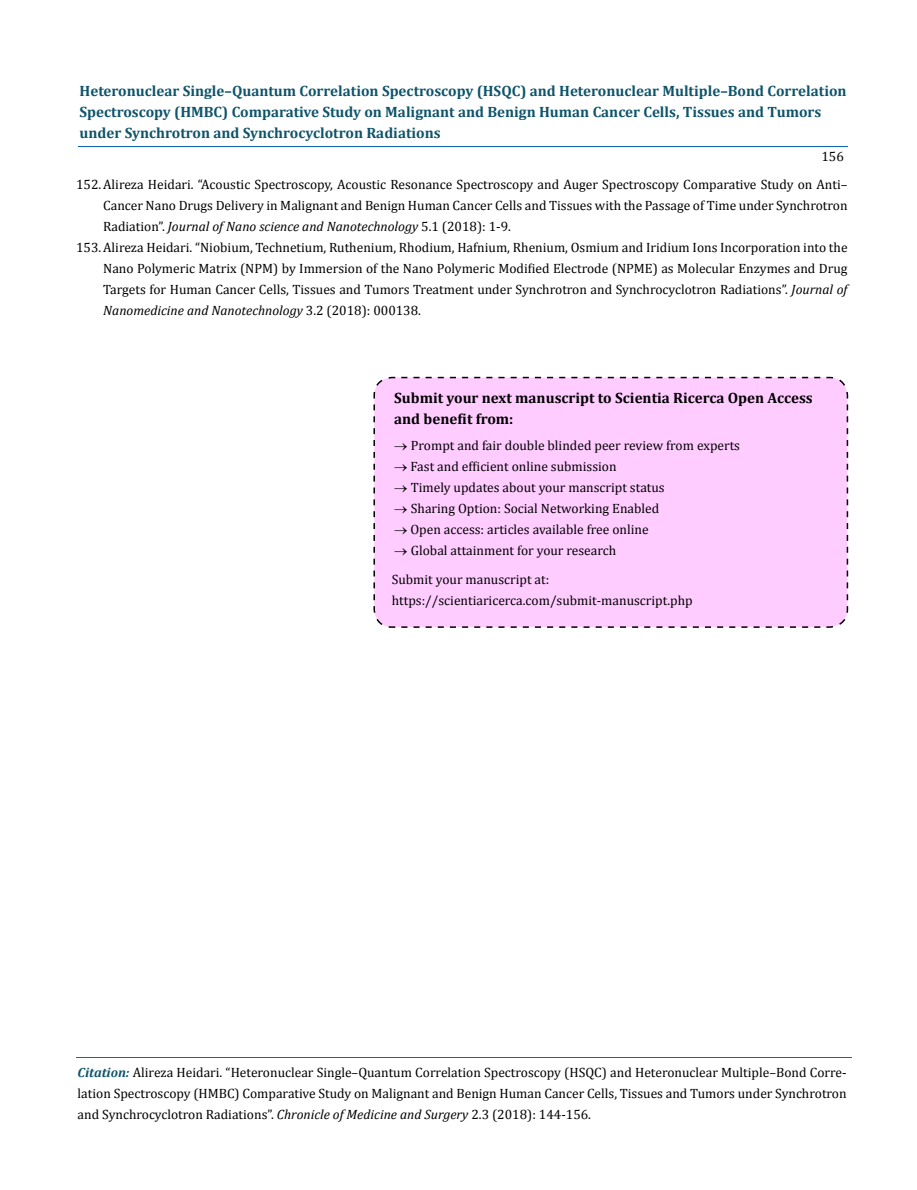
<style>
.page{position:relative;width:917px;height:1190px;background:#fff}
.page>*{position:absolute;margin:0;border:0;box-sizing:border-box;transform-origin:0 0}
.t1{font:700 15px/21px "Cambria";color:#0e546a}
.t2{font:700 15px/21px "Cambria";color:#000}
.t3{font:13.5px/21px "Cambria";color:#000;text-align:justify}
.t4{font:italic 13.5px "Cambria";color:#000}
.s1{font-style:normal}
.s2{font-style:italic}
.s3{font-weight:700;font-style:italic;font-size:13.35px;color:#0e546a}
</style>
<div class="page">
<hr style="left:76px;top:1057px;width:775px;height:1px;background:#0d66b1">
<hr style="left:78px;top:146px;width:769px;height:1px;background:#0d66b1">
<div style="left:373px;top:376px;width:475px;height:252px;background:#fcf"></div>
<p class="t1" style="left:79px;top:80px;width:768px">Heteronuclear Single–Quantum Correlation Spectroscopy (HSQC) and Heteronuclear Multiple–Bond Correlation<br>Spectroscopy (HMBC) Comparative Study on Malignant and Benign Human Cancer Cells, Tissues and Tumors under Synchrotron and Synchrocyclotron Radiations</p>
<p class="t3" style="left:821px;top:145px;width:24px">156</p>
<p class="t3" style="left:76px;top:174px;width:773px">152.Alireza Heidari. “Acoustic Spectroscopy, Acoustic Resonance Spectroscopy and Auger Spectroscopy Comparative Study on Anti–</p>
<p class="t3" style="left:103px;top:195px;width:745px">Cancer Nano Drugs Delivery in Malignant and Benign Human Cancer Cells and Tissues with the Passage of Time under Synchrotron</p>
<p class="t4" style="left:103px;top:218px;width:409px"><span class="s1">Radiation”.</span> Journal of Nano science and Nanotechnology <span class="s1">5.1 (2018): 1-9.</span></p>
<p class="t3" style="left:76px;top:237px;width:773px">153.Alireza Heidari. “Niobium, Technetium, Ruthenium, Rhodium, Hafnium, Rhenium, Osmium and Iridium Ions Incorporation into the</p>
<p class="t3" style="left:103px;top:258px;width:746px">Nano Polymeric Matrix (NPM) by Immersion of the Nano Polymeric Modified Electrode (NPME) as Molecular Enzymes and Drug</p>
<p class="t3" style="left:103px;top:279px;width:746px">Targets for Human Cancer Cells, Tissues and Tumors Treatment under Synchrotron and Synchrocyclotron Radiations”. <span class="s2">Journal of</span></p>
<p class="t4" style="left:103px;top:302px;width:319px">Nanomedicine and Nanotechnology <span class="s1">3.2 (2018): 000138.</span></p>
<p class="t2" style="left:394px;top:387px;width:420px">Submit your next manuscript to Scientia Ricerca Open Access and benefit from:</p>
<p class="t3" style="left:394px;top:434px;width:347px">→ Prompt and fair double blinded peer review from experts</p>
<p class="t3" style="left:394px;top:455px;width:224px">→ Fast and efficient online submission</p>
<p class="t3" style="left:394px;top:476px;width:272px">→ Timely updates about your manscript status</p>
<p class="t3" style="left:394px;top:497px;width:266px">→ Sharing Option: Social Networking Enabled</p>
<p class="t3" style="left:394px;top:518px;width:256px">→ Open access: articles available free online</p>
<p class="t3" style="left:392px;top:535px;width:226px;line-height:29.4px">→ Global attainment for your research<br>Submit your manuscript at:</p>
<p class="t3" style="left:392px;top:590px;width:302px">https://scientiaricerca.com/submit-manuscript.php</p>
<p class="t3" style="left:78px;top:1062px;width:770px"><span class="s3">Citation:</span> Alireza Heidari. “Heteronuclear Single–Quantum Correlation Spectroscopy (HSQC) and Heteronuclear Multiple–Bond Corre&shy;lation Spectroscopy (HMBC) Comparative Study on Malignant and Benign Human Cancer Cells, Tissues and Tumors under Synchrotron and Synchrocyclotron Radiations”. <span class="s2">Chronicle of Medicine and Surgery</span> 2.3 (2018): 144-156.</p>
</div>
